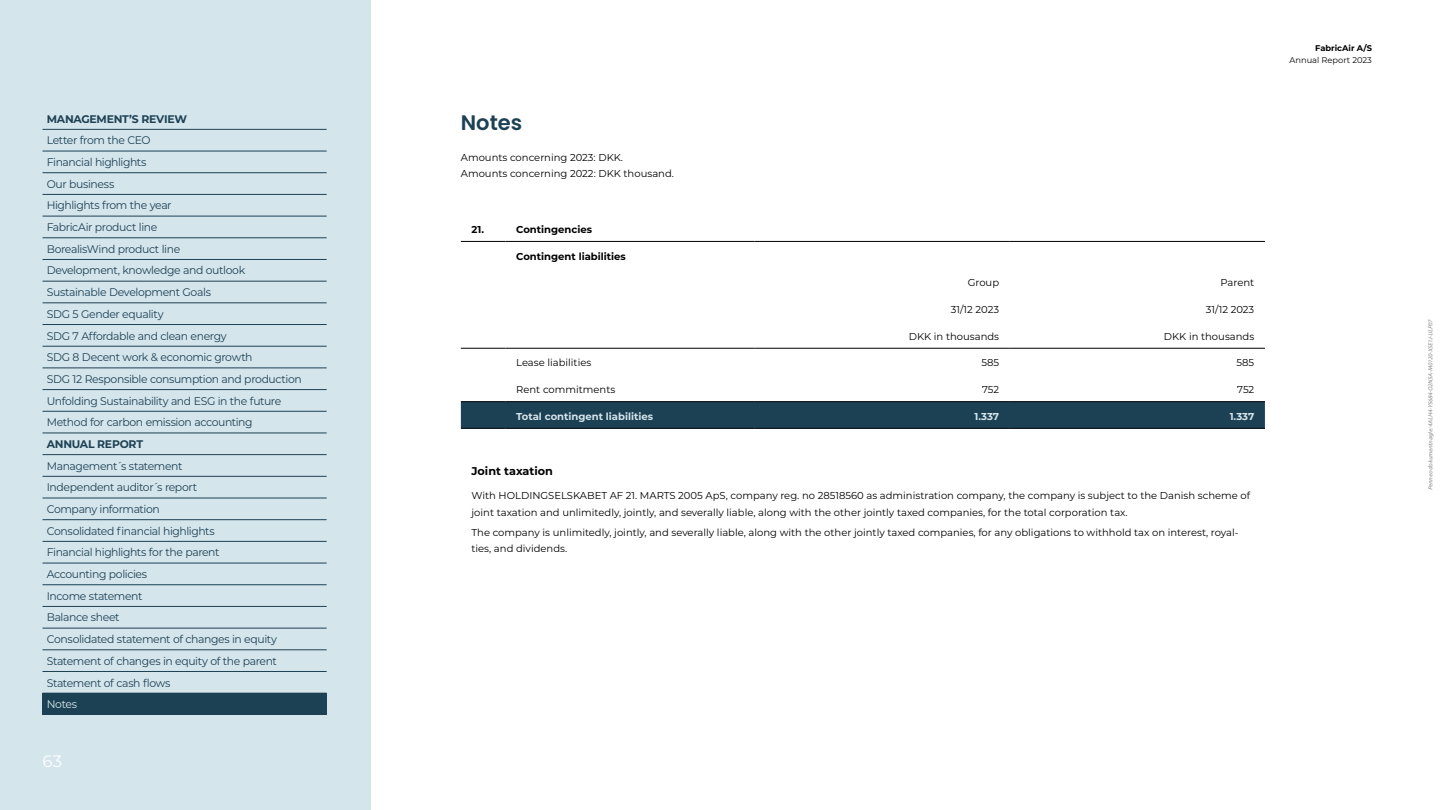
<style>
.page{position:relative;width:1440px;height:810px;background:#fff}
.page>*{position:absolute;margin:0;border:0;box-sizing:border-box;transform-origin:0 0}
.t1{font:600 21px "Poppins";color:#1d4154}
.t2{font:16.5px "Montserrat";color:#fff}
.t3{font:700 11.25px "Montserrat";color:#000}
.t4{font:11.02px/21.7px "Montserrat";letter-spacing:-.035em;color:#1d4154}
.t5{font:700 11.02px "Montserrat";letter-spacing:-.02em;color:#1d4154}
.t6{font:11.02px "Montserrat";letter-spacing:-.035em;color:#d5e5ec}
.t7{font:10.05px/16.3px "Montserrat";color:#000}
.t8{font:700 10.05px "Montserrat";color:#000}
.t9{font:700 10.05px "Montserrat";color:#d5e5ec}
.t10{font:8.32px "Montserrat";color:#000}
.t11{font:700 8.32px "Montserrat";color:#000}
.t12{font:italic 6px "Myriad Pro";color:#888}
</style>
<div class="page">
<div style="left:0;top:0;width:370px;height:810px;background:#d5e5ec"></div>
<svg style="left:461px;top:402px;width:804px;height:26px;background:#1c4053"></svg>
<hr style="left:461px;top:428px;width:45px;height:1px;background:#000">
<hr style="left:506px;top:428px;width:249px;height:1px;background:#000">
<hr style="left:755px;top:428px;width:255px;height:1px;background:#000">
<hr style="left:1010px;top:428px;width:255px;height:1px;background:#000">
<hr style="left:461px;top:401px;width:45px;height:1px;background:#000">
<hr style="left:506px;top:401px;width:249px;height:1px;background:#000">
<hr style="left:755px;top:401px;width:255px;height:1px;background:#000">
<hr style="left:1010px;top:401px;width:255px;height:1px;background:#000">
<hr style="left:461px;top:348px;width:45px;height:1px;background:#000">
<hr style="left:506px;top:348px;width:249px;height:1px;background:#000">
<hr style="left:755px;top:348px;width:255px;height:1px;background:#000">
<hr style="left:1010px;top:348px;width:255px;height:1px;background:#000">
<hr style="left:461px;top:241px;width:45px;height:1px;background:#000">
<hr style="left:506px;top:241px;width:249px;height:1px;background:#000">
<hr style="left:755px;top:241px;width:255px;height:1px;background:#000">
<hr style="left:1010px;top:241px;width:255px;height:1px;background:#000">
<div style="left:43px;top:693px;width:284px;height:22px;background:#1d4154"></div>
<hr style="left:43px;top:129px;width:284px;height:1px;background:#1d4154">
<hr style="left:43px;top:151px;width:284px;height:1px;background:#1d4154">
<hr style="left:43px;top:172px;width:284px;height:1px;background:#1d4154">
<hr style="left:43px;top:194px;width:284px;height:1px;background:#1d4154">
<hr style="left:43px;top:216px;width:284px;height:1px;background:#1d4154">
<hr style="left:43px;top:237px;width:284px;height:1px;background:#1d4154">
<hr style="left:43px;top:259px;width:284px;height:1px;background:#1d4154">
<hr style="left:43px;top:281px;width:284px;height:1px;background:#1d4154">
<hr style="left:43px;top:302px;width:284px;height:1px;background:#1d4154">
<hr style="left:43px;top:324px;width:284px;height:1px;background:#1d4154">
<hr style="left:43px;top:346px;width:284px;height:1px;background:#1d4154">
<hr style="left:43px;top:368px;width:284px;height:1px;background:#1d4154">
<hr style="left:43px;top:389px;width:284px;height:1px;background:#1d4154">
<hr style="left:43px;top:411px;width:284px;height:1px;background:#1d4154">
<hr style="left:43px;top:433px;width:284px;height:1px;background:#1d4154">
<hr style="left:43px;top:454px;width:284px;height:1px;background:#1d4154">
<hr style="left:43px;top:476px;width:284px;height:1px;background:#1d4154">
<hr style="left:43px;top:498px;width:284px;height:1px;background:#1d4154">
<hr style="left:43px;top:519px;width:284px;height:1px;background:#1d4154">
<hr style="left:43px;top:541px;width:284px;height:1px;background:#1d4154">
<hr style="left:43px;top:563px;width:284px;height:1px;background:#1d4154">
<hr style="left:43px;top:584px;width:284px;height:1px;background:#1d4154">
<hr style="left:43px;top:606px;width:284px;height:1px;background:#1d4154">
<hr style="left:43px;top:628px;width:284px;height:1px;background:#1d4154">
<hr style="left:43px;top:649px;width:284px;height:1px;background:#1d4154">
<hr style="left:43px;top:671px;width:284px;height:1px;background:#1d4154">
<p class="t5" style="left:47px;top:113px;width:142px">MANAGEMENT’S REVIEW</p>
<p class="t4" style="left:47px;top:130px;width:257px">Letter from the CEO<br>Financial highlights<br>Our business<br>Highlights from the year<br>FabricAir product line<br>BorealisWind product line<br>Development, knowledge and outlook<br>Sustainable Development Goals<br>SDG 5 Gender equality<br>SDG 7 Affordable and clean energy<br>SDG 8 Decent work &amp; economic growth<br>SDG 12 Responsible consumption and production<br>Unfolding Sustainability and ESG in the future<br>Method for carbon emission accounting</p>
<p class="t5" style="left:47px;top:439px;width:98px">ANNUAL REPORT</p>
<p class="t4" style="left:47px;top:455px;width:232px">Management´s statement<br>Independent auditor´s report<br>Company information<br>Consolidated financial highlights<br>Financial highlights for the parent<br>Accounting policies<br>Income statement<br>Balance sheet<br>Consolidated statement of changes in equity<br>Statement of changes in equity of the parent<br>Statement of cash flows</p>
<p class="t6" style="left:47px;top:699px;width:32px">Notes</p>
<h2 class="t2" style="left:43px;top:754px;width:21px">63</h2>
<h1 class="t1" style="left:461px;top:110px;width:63px">Notes</h1>
<p class="t7" style="left:461px;top:149px;width:215px">Amounts concerning 2023: DKK.<br>Amounts concerning 2022: DKK thousand.</p>
<p class="t8" style="left:472px;top:224px;width:14px">21.</p>
<p class="t8" style="left:516px;top:224px;width:77px">Contingencies</p>
<p class="t8" style="left:516px;top:251px;width:111px">Contingent liabilities</p>
<p class="t7" style="left:968px;top:275px;width:33px">Group</p>
<p class="t7" style="left:1221px;top:275px;width:35px">Parent</p>
<p class="t7" style="left:951px;top:302px;width:50px">31/12 2023</p>
<p class="t7" style="left:1206px;top:302px;width:50px">31/12 2023</p>
<p class="t7" style="left:909px;top:328px;width:92px">DKK in thousands</p>
<p class="t7" style="left:1164px;top:328px;width:92px">DKK in thousands</p>
<p class="t7" style="left:516px;top:355px;width:77px">Lease liabilities</p>
<p class="t7" style="left:981px;top:355px;width:19px">585</p>
<p class="t7" style="left:1237px;top:355px;width:19px">585</p>
<p class="t7" style="left:516px;top:382px;width:101px">Rent commitments</p>
<p class="t7" style="left:982px;top:382px;width:19px">752</p>
<p class="t7" style="left:1237px;top:382px;width:19px">752</p>
<p class="t9" style="left:516px;top:411px;width:138px">Total contingent liabilities</p>
<p class="t9" style="left:975px;top:411px;width:26px">1.337</p>
<p class="t9" style="left:1230px;top:411px;width:26px">1.337</p>
<p class="t3" style="left:472px;top:465px;width:83px">Joint taxation</p>
<p class="t7" style="left:472px;top:488px;width:780px">With HOLDINGSELSKABET AF 21. MARTS 2005 ApS, company reg. no 28518560 as administration company, the company is subject to the Danish scheme of joint taxation and unlimitedly, jointly, and severally liable, along with the other jointly taxed companies, for the total corporation tax.</p>
<p class="t7" style="left:472px;top:525px;width:769px">The company is unlimitedly, jointly, and severally liable, along with the other jointly taxed companies, for any obligations to withhold tax on interest, royal&shy;ties, and dividends.</p>
<p class="t11" style="left:1315px;top:44px;width:58px">FabricAir A/S</p>
<p class="t10" style="left:1290px;top:57px;width:84px">Annual Report 2023</p>
<p class="t12" style="left:1428px;top:490px;width:173px;rotate:-90deg">Penneo dokumentnøgle:4ALH4-Y5684-O2N5A-M0120-X5E1J-ULP07</p>
</div>
